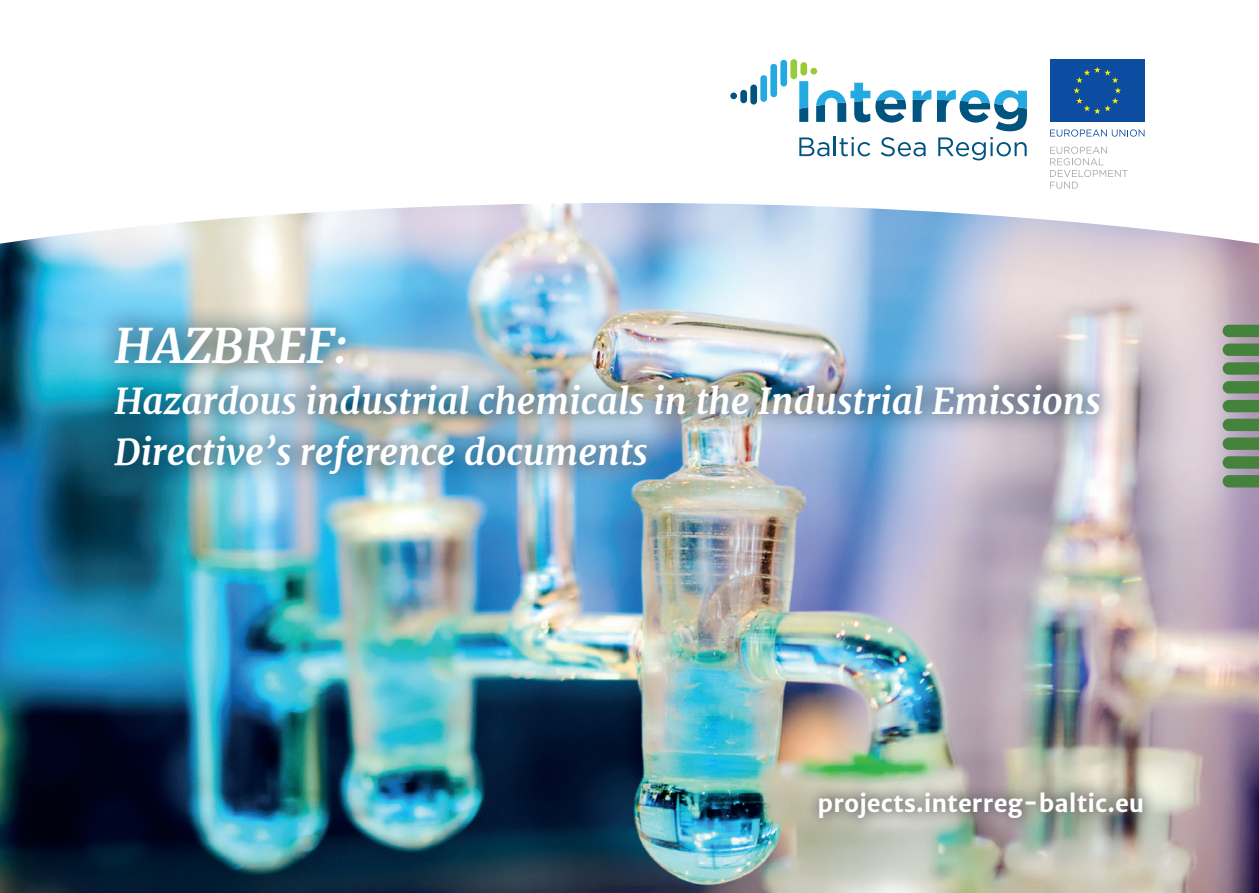
<style>
.page{position:relative;width:1259px;height:893px;background:#fff}
.page>*{position:absolute;margin:0;border:0;box-sizing:border-box;transform-origin:0 0}
.t1{font:italic 700 48px "Merriweather";color:#fff}
.t2{font:italic 700 36px/51px "Merriweather";color:#fff}
.t3{font:700 24px "Merriweather Sans";color:#fff}
</style>
<div class="page">
<img style="left:0;top:248px;width:1259px;height:645px">
<svg style="left:1222px;top:325px;width:37px;height:12px"></svg>
<svg style="left:1222px;top:343px;width:37px;height:13px"></svg>
<svg style="left:1222px;top:362px;width:37px;height:13px"></svg>
<svg style="left:1222px;top:381px;width:37px;height:12px"></svg>
<svg style="left:1222px;top:400px;width:37px;height:12px"></svg>
<svg style="left:1222px;top:419px;width:37px;height:12px"></svg>
<svg style="left:1222px;top:437px;width:37px;height:13px"></svg>
<svg style="left:1222px;top:456px;width:37px;height:13px"></svg>
<svg style="left:1222px;top:475px;width:37px;height:12px"></svg>
<div style="left:93px;top:303px;width:1029px;height:193px;background:#002a42;opacity:.5"></div>
<svg style="left:0;top:59px;width:1259px;height:189px"></svg>
<svg style="left:799px;top:137px;width:71px;height:19px"></svg>
<svg style="left:881px;top:137px;width:44px;height:19px"></svg>
<svg style="left:938px;top:137px;width:88px;height:23px"></svg>
<svg style="left:937px;top:90px;width:90px;height:41px"></svg>
<svg style="left:912px;top:90px;width:19px;height:32px"></svg>
<svg style="left:816px;top:83px;width:90px;height:40px"></svg>
<svg style="left:799px;top:81px;width:9px;height:41px"></svg>
<div style="left:740px;top:90px;width:7px;height:13px;background:#00547f;border-radius:3px"></div>
<div style="left:750px;top:85px;width:7px;height:20px;background:#00547f;border-radius:3px"></div>
<svg style="left:760px;top:64px;width:17px;height:38px"></svg>
<div style="left:780px;top:60px;width:7px;height:27px;background:#24aae1;border-radius:3px"></div>
<div style="left:790px;top:59px;width:7px;height:20px;background:#99ca3b;border-radius:3px"></div>
<div style="left:800px;top:62px;width:7px;height:14px;background:#99ca3b;border-radius:3px"></div>
<div style="left:810px;top:68px;width:7px;height:6px;background:#99ca3b;border-radius:50%"></div>
<div style="left:730px;top:93px;width:7px;height:6px;background:#00547f;border-radius:50%"></div>
<svg style="left:1050px;top:147px;width:77px;height:42px"></svg>
<svg style="left:1050px;top:130px;width:94px;height:7px"></svg>
<div style="left:1050px;top:59px;width:94px;height:63px;background:#0d4da1"></div>
<svg style="left:1073px;top:67px;width:48px;height:47px"></svg>
<div style="left:805px;top:777px;width:352px;height:56px;background:#57585a;opacity:.8"></div>
<h1 class="t1" style="left:114px;top:313px;width:234px">HAZBREF:</h1>
<p class="t2" style="left:114px;top:375px;width:988px">Hazardous industrial chemicals in the Industrial Emissions<br>Directive’s reference documents</p>
<p class="t3" style="left:817px;top:788px;width:328px">projects.interreg-baltic.eu</p>
</div>
